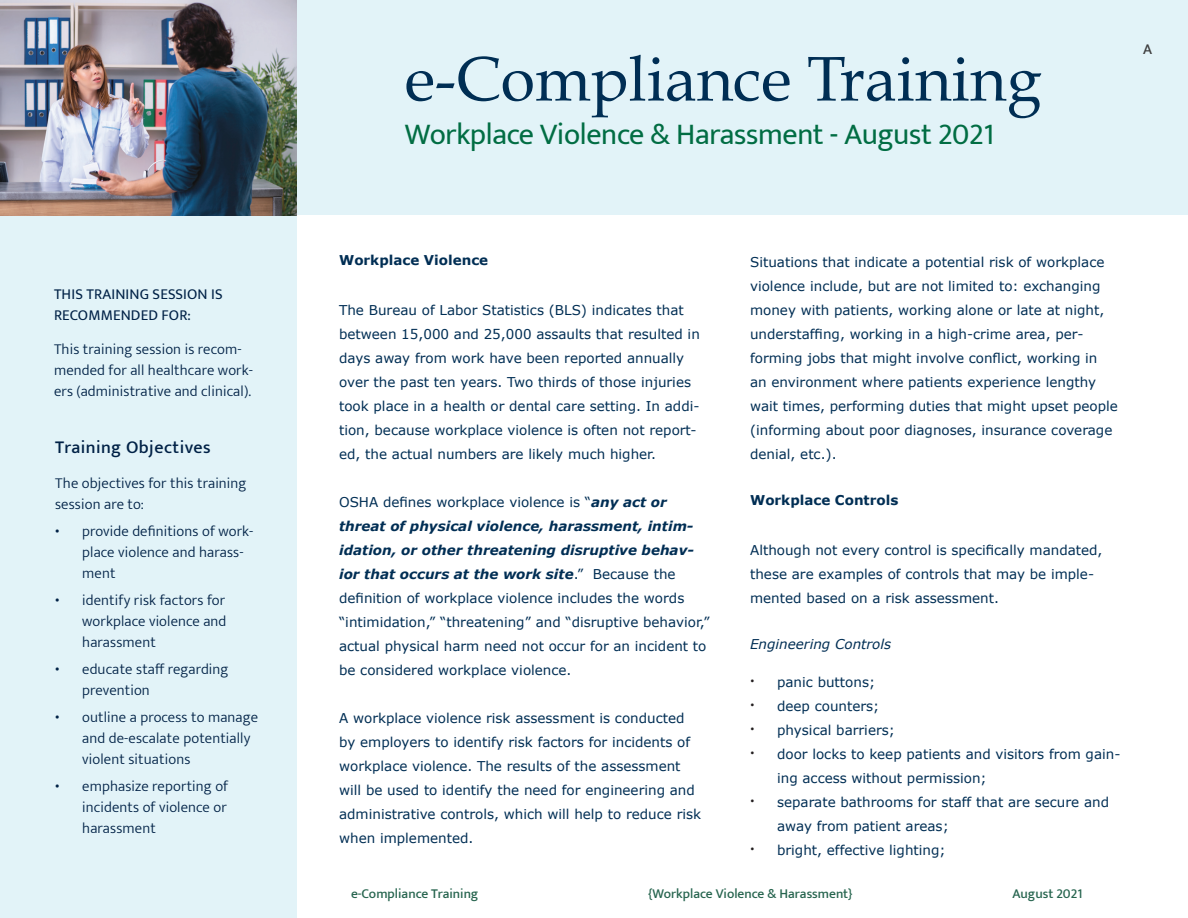
<style>
.page{position:relative;width:1188px;height:918px;background:#fff}
.page>*{position:absolute;margin:0;border:0;box-sizing:border-box;transform-origin:0 0}
.t1{font:63px "Book Antiqua";color:#002e54}
.t2{font:30px "Mukta Vaani";letter-spacing:-.01em;color:#016d43}
.t3{font:500 18px "Mukta Vaani";letter-spacing:.025em;color:#002146}
.t4{font:300 15px/21px "Mukta Vaani";letter-spacing:.01em;color:#002146}
.t5{font:15px/21px "Mukta Vaani";letter-spacing:.01em;color:#002146}
.t6{font:500 15px "Mukta Vaani";color:#3e3e3f}
.t7{font:13.5px/24px "Verdana";color:#002e54}
.t8{font:500 13.5px "Mukta Vaani";color:#27654f}
.t9{font:700 13.5px "Verdana";color:#002e54}
.t10{font:italic 13.5px "Verdana";color:#002e54}
.s1{font-family:"Minion";font-weight:400}
.s2{font-weight:700;font-style:italic}
</style>
<div class="page">
<div style="left:297px;top:1px;width:890px;height:214px;background:#e2f3f8"></div>
<img style="left:0;top:0;width:297px;height:216px">
<div style="left:0;top:216px;width:297px;height:702px;background:#e2f3f8"></div>
<p class="t5" style="left:54px;top:285px;width:170px">THIS TRAINING SESSION IS<br>RECOMMENDED FOR:</p>
<p class="t4" style="left:54px;top:340px;width:201px">This training session is recom&shy;mended for all healthcare work&shy;ers (administrative and clinical).</p>
<h3 class="t3" style="left:55px;top:437px;width:157px">Training Objectives</h3>
<p class="t4" style="left:55px;top:474px;width:193px">The objectives for this training session are to:</p>
<p class="t4" style="left:82px;top:522px;width:173px;text-indent:-27px"><span class="s1">•</span> provide definitions of work&shy;place violence and harass&shy;ment</p>
<p class="t4" style="left:82px;top:591px;width:146px;text-align:justify;text-indent:-27px"><span class="s1">•</span> identify risk factors for workplace violence and harassment</p>
<p class="t4" style="left:82px;top:660px;width:148px;text-indent:-27px"><span class="s1">•</span> educate staff regarding prevention</p>
<p class="t4" style="left:82px;top:708px;width:177px;text-indent:-27px"><span class="s1">•</span> outline a process to manage and de-escalate potentially violent situations</p>
<p class="t4" style="left:82px;top:777px;width:147px;text-align:justify;text-indent:-27px"><span class="s1">•</span> emphasize reporting of incidents of violence or harassment</p>
<h1 class="t1" style="left:405px;top:40px;width:638px">e-Compliance Training</h1>
<h2 class="t2" style="left:405px;top:116px;width:591px">Workplace Violence &amp; Harassment - August 2021</h2>
<p class="t6" style="left:1143px;top:40px;width:11px">A</p>
<p class="t9" style="left:339px;top:252px;width:151px">Workplace Violence</p>
<p class="t7" style="left:339px;top:298px;width:362px">The Bureau of Labor Statistics (BLS) indicates that between 15,000 and 25,000 assaults that resulted in days away from work have been reported annually over the past ten years. Two thirds of those injuries took place in a health or dental care setting. In addi&shy;tion, because workplace violence is often not report&shy;ed, the actual numbers are likely much higher.</p>
<p class="t7" style="left:339px;top:490px;width:372px">OSHA defines workplace violence is “<span class="s2">any act or threat of physical violence, harassment, intim&shy;idation, or other threatening disruptive behav&shy;ior that occurs at the work site</span>.” Because the definition of workplace violence includes the words “intimidation,” “threatening” and “disruptive behavior,” actual physical harm need not occur for an incident to be considered workplace violence.</p>
<p class="t7" style="left:339px;top:706px;width:364px">A workplace violence risk assessment is conducted by employers to identify risk factors for incidents of workplace violence. The results of the assessment will be used to identify the need for engineering and administrative controls, which will help to reduce risk when implemented.</p>
<p class="t7" style="left:750px;top:250px;width:369px">Situations that indicate a potential risk of workplace violence include, but are not limited to: exchanging money with patients, working alone or late at night, understaffing, working in a high-crime area, per&shy;forming jobs that might involve conflict, working in<br>an environment where patients experience lengthy wait times, performing duties that might upset people (informing about poor diagnoses, insurance coverage denial, etc.).</p>
<p class="t9" style="left:750px;top:492px;width:150px">Workplace Controls</p>
<p class="t7" style="left:750px;top:538px;width:354px">Although not every control is specifically mandated, these are examples of controls that may be imple&shy;mented based on a risk assessment.</p>
<p class="t10" style="left:750px;top:636px;width:143px">Engineering Controls</p>
<p class="t7" style="left:777px;top:670px;width:345px">panic buttons;<br>deep counters;<br>physical barriers;<br>door locks to keep patients and visitors from gain&shy;ing access without permission;<br>separate bathrooms for staff that are secure and away from patient areas;<br>bright, effective lighting;</p>
<p class="t8" style="left:351px;top:885px;width:129px">e-Compliance Training</p>
<p class="t8" style="left:648px;top:885px;width:206px">{Workplace Violence &amp; Harassment}</p>
<p class="t8" style="left:1012px;top:885px;width:71px">August 2021</p>
</div>
